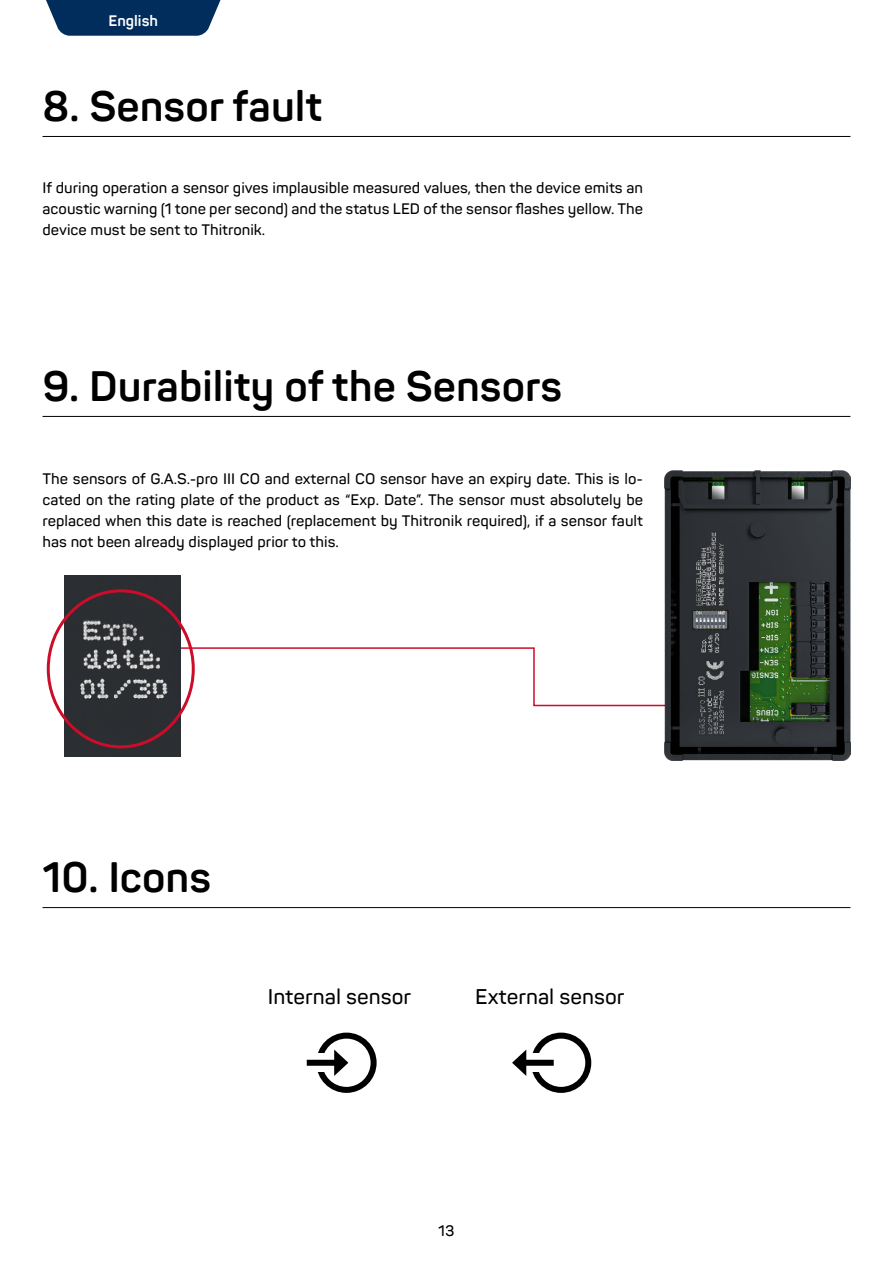
<style>
.page{position:relative;width:893px;height:1263px;background:#fff}
.page>*{position:absolute;margin:0;border:0;box-sizing:border-box;transform-origin:0 0}
.t1{font:700 42px "Panton";color:#000}
.t2{font:600 21px "Panton";color:#000}
.t3{font:600 15px/21px "Panton";color:#000;text-align:justify}
.t4{font:700 15px "Panton";color:#fff}
</style>
<div class="page">
<hr style="left:43px;top:136px;width:807px;height:1px;background:#000">
<hr style="left:43px;top:416px;width:807px;height:1px;background:#000">
<hr style="left:43px;top:907px;width:807px;height:1px;background:#000">
<svg style="left:181px;top:647px;width:483px;height:60px"></svg>
<img style="left:664px;top:470px;width:186px;height:290px">
<img style="left:65px;top:575px;width:116px;height:182px">
<div style="left:47px;top:589px;width:148px;height:159px;border:3px solid #cd0c2a;border-radius:50%"></div>
<div style="left:316px;top:1032px;width:61px;height:61px;border:6px solid #000;border-radius:50%"></div>
<div style="left:308px;top:1054px;width:20px;height:18px;background:#fff"></div>
<div style="left:307px;top:1060px;width:32px;height:6px;background:#000"></div>
<svg style="left:334px;top:1049px;width:14px;height:27px"></svg>
<div style="left:531px;top:1032px;width:60px;height:61px;border:6px solid #000;border-radius:50%"></div>
<div style="left:531px;top:1054px;width:28px;height:18px;background:#fff"></div>
<div style="left:521px;top:1060px;width:33px;height:6px;background:#000"></div>
<svg style="left:512px;top:1050px;width:14px;height:26px"></svg>
<svg style="left:46px;top:0;width:175px;height:36px;background:#19426c"></svg>
<p class="t4" style="left:108px;top:11px;width:51px">English</p>
<h1 class="t1" style="left:43px;top:80px;width:281px">8. Sensor fault</h1>
<p class="t3" style="left:43px;top:177px;width:602px">If during operation a sensor gives implausible measured values, then the device emits an acoustic warning (1 tone per second) and the status LED of the sensor flashes yellow. The device must be sent to Thitronik.</p>
<h1 class="t1" style="left:43px;top:360px;width:521px">9. Durability of the Sensors</h1>
<p class="t3" style="left:43px;top:468px;width:602px">The sensors of G.A.S.-pro III CO and external CO sensor have an expiry date. This is lo&shy;cated on the rating plate of the product as “Exp. Date”. The sensor must absolutely be replaced when this date is reached (replacement by Thitronik required), if a sensor fault has not been already displayed prior to this.</p>
<h1 class="t1" style="left:43px;top:851px;width:170px">10. Icons</h1>
<h2 class="t2" style="left:268px;top:984px;width:145px">Internal sensor</h2>
<h2 class="t2" style="left:475px;top:984px;width:151px">External sensor</h2>
<p class="t3" style="left:438px;top:1220px;width:18px">13</p>
</div>
